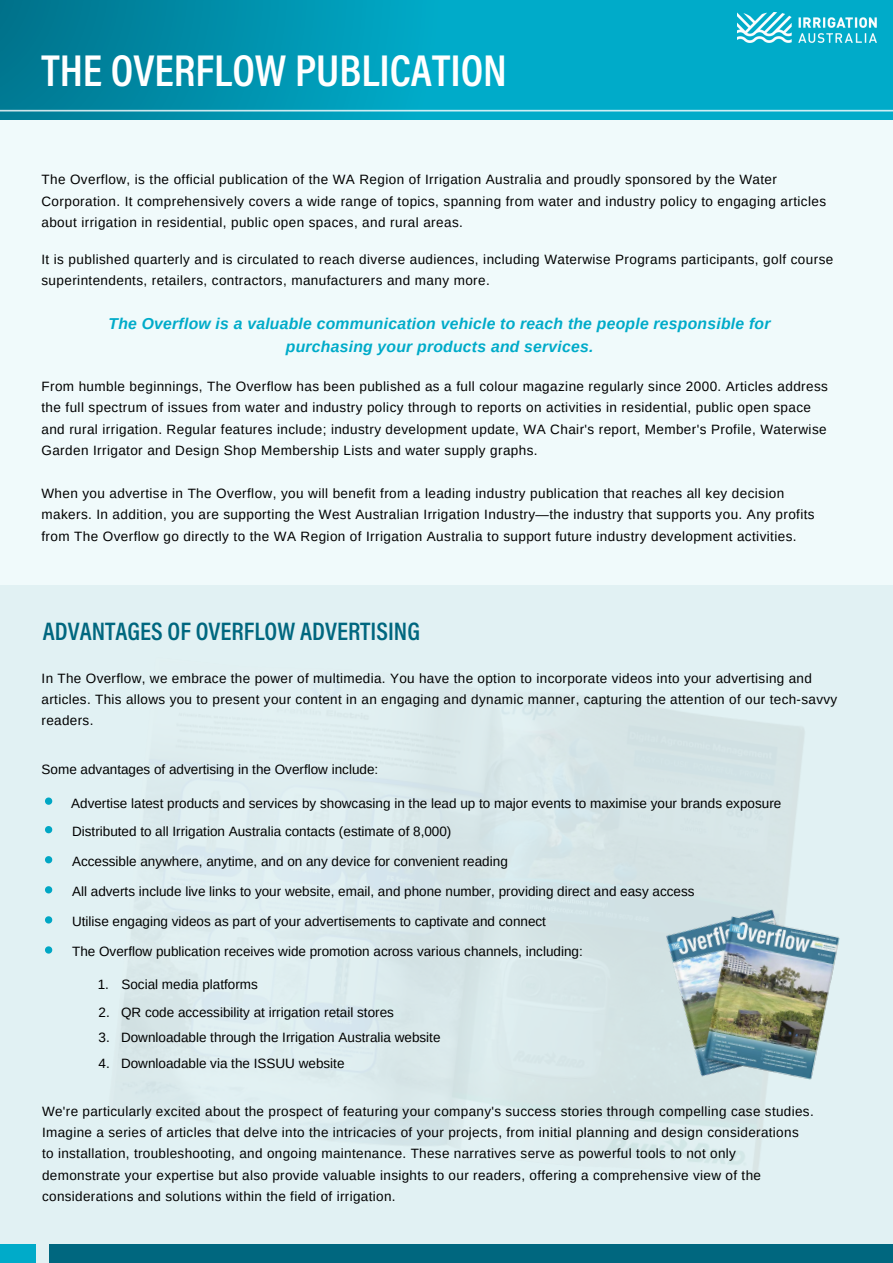
<style>
.page{position:relative;width:893px;height:1263px;background:#f0fafb}
.page>*{position:absolute;margin:0;border:0;box-sizing:border-box;transform-origin:0 0}
.t1{font:600 45px "Acumin Pro Cond";color:#fff}
.t2{font:600 25.5px "Acumin Pro Cond";color:#00677f}
.t3{font:italic 700 15.75px/23.1px "Arimo";letter-spacing:.015em;color:#00abc9;text-align:center}
.t4{font:13.5px/21.4px "Arimo";letter-spacing:.025em;color:#000}
.t5{font:13.5px "Arimo";color:#000}
</style>
<div class="page">
<svg style="left:0;top:0;width:893px;height:119px;background:#009db9"></svg>
<hr style="left:0;top:110px;width:893px;height:2px;background:#fff">
<div style="left:0;top:586px;width:893px;height:677px;background:#e1f1f3"></div>
<img style="left:43px;top:585px;width:833px;height:678px">
<div style="left:50px;top:1244px;width:843px;height:19px;background:#00677f"></div>
<div style="left:0;top:1244px;width:36px;height:19px;background:#00abc9"></div>
<img style="left:737px;top:12px;width:140px;height:30px">
<img style="left:588px;top:872px;width:288px;height:251px">
<h1 class="t1" style="left:41px;top:53px;width:467px">THE OVERFLOW PUBLICATION</h1>
<p class="t4" style="left:41px;top:169px;width:786px">The Overflow, is the official publication of the WA Region of Irrigation Australia and proudly sponsored by the Water<br>Corporation. It comprehensively covers a wide range of topics, spanning from water and industry policy to engaging articles about irrigation in residential, public open spaces, and rural areas.</p>
<p class="t4" style="left:41px;top:248px;width:793px">It is published quarterly and is circulated to reach diverse audiences, including Waterwise Programs participants, golf course superintendents, retailers, contractors, manufacturers and many more.</p>
<p class="t3" style="left:108px;top:312px;width:663px">The Overflow is a valuable communication vehicle to reach the people responsible for purchasing your products and services.</p>
<p class="t4" style="left:41px;top:375px;width:788px">From humble beginnings, The Overflow has been published as a full colour magazine regularly since 2000. Articles address the full spectrum of issues from water and industry policy through to reports on activities in residential, public open space and rural irrigation. Regular features include; industry development update, WA Chair's report, Member's Profile, Waterwise Garden Irrigator and Design Shop Membership Lists and water supply graphs.</p>
<p class="t4" style="left:41px;top:482px;width:774px">When you advertise in The Overflow, you will benefit from a leading industry publication that reaches all key decision makers. In addition, you are supporting the West Australian Irrigation Industry—the industry that supports you. Any profits from The Overflow go directly to the WA Region of Irrigation Australia to support future industry development activities.</p>
<h2 class="t2" style="left:43px;top:621px;width:379px">ADVANTAGES OF OVERFLOW ADVERTISING</h2>
<p class="t4" style="left:42px;top:667px;width:797px">In The Overflow, we embrace the power of multimedia. You have the option to incorporate videos into your advertising and articles. This allows you to present your content in an engaging and dynamic manner, capturing the attention of our tech-savvy readers.</p>
<p class="t5" style="left:42px;top:762px;width:338px">Some advantages of advertising in the Overflow include:</p>
<p class="t5" style="left:71px;top:796px;width:711px">Advertise latest products and services by showcasing in the lead up to major events to maximise your brands exposure</p>
<p class="t5" style="left:72px;top:824px;width:381px">Distributed to all Irrigation Australia contacts (estimate of 8,000)</p>
<p class="t5" style="left:72px;top:854px;width:437px">Accessible anywhere, anytime, and on any device for convenient reading</p>
<p class="t5" style="left:72px;top:884px;width:624px">All adverts include live links to your website, email, and phone number, providing direct and easy access</p>
<p class="t5" style="left:72px;top:914px;width:475px">Utilise engaging videos as part of your advertisements to captivate and connect</p>
<p class="t5" style="left:72px;top:944px;width:512px">The Overflow publication receives wide promotion across various channels, including:</p>
<p class="t5" style="left:98px;top:976px;width:162px">1. Social media platforms</p>
<p class="t5" style="left:99px;top:1004px;width:297px">2. QR code accessibility at irrigation retail stores</p>
<p class="t5" style="left:99px;top:1030px;width:343px">3. Downloadable through the Irrigation Australia website</p>
<p class="t5" style="left:99px;top:1055px;width:247px">4. Downloadable via the ISSUU website</p>
<p class="t4" style="left:42px;top:1100px;width:773px">We're particularly excited about the prospect of featuring your company's success stories through compelling case studies.<br>Imagine a series of articles that delve into the intricacies of your projects, from initial planning and design considerations<br>to installation, troubleshooting, and ongoing maintenance. These narratives serve as powerful tools to not only demonstrate your expertise but also provide valuable insights to our readers, offering a comprehensive view of the considerations and solutions within the field of irrigation.</p>
</div>
